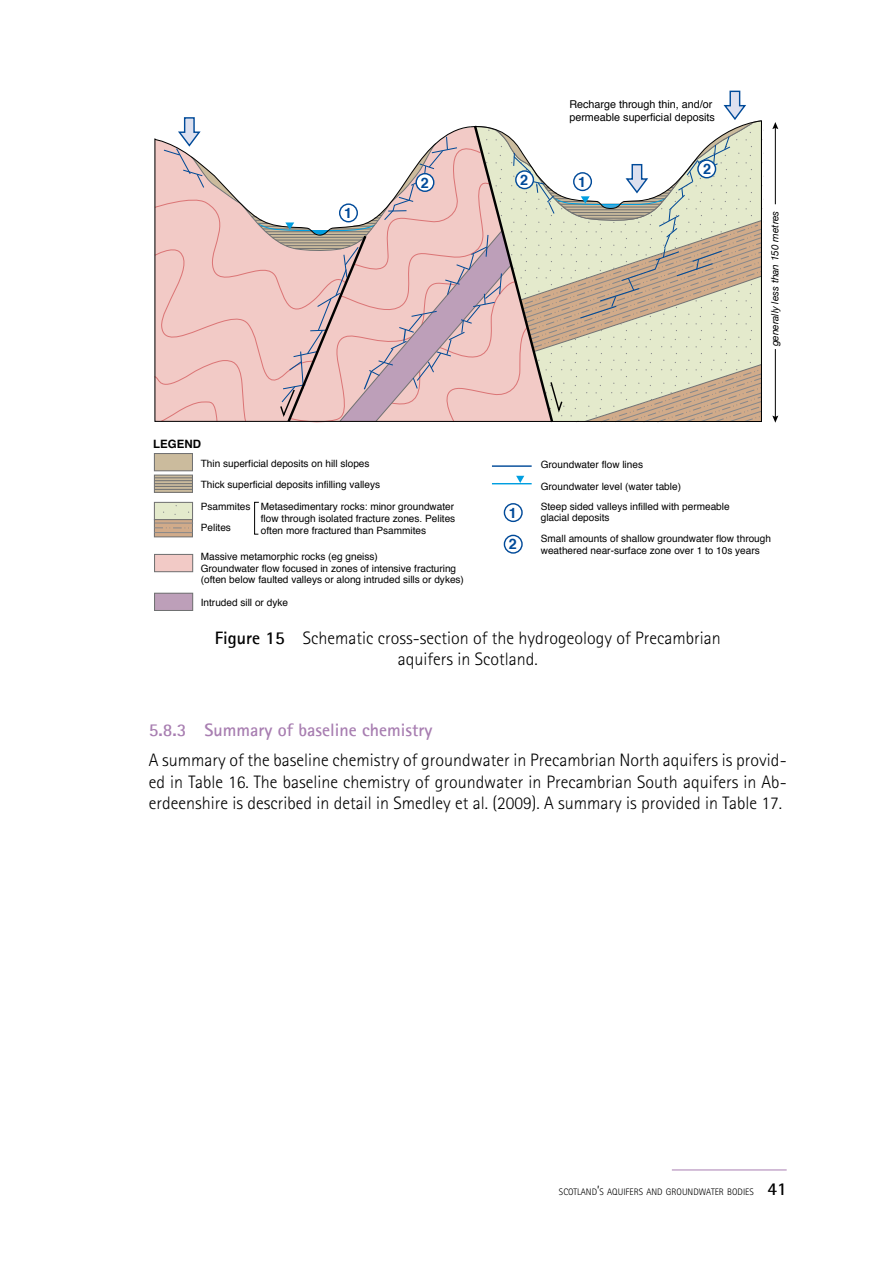
<style>
.page{position:relative;width:893px;height:1263px;background:#fff}
.page>*{position:absolute;margin:0;border:0;box-sizing:border-box;transform-origin:0 0}
.t1{font:300 18px/21.6px "Rotis Sans Serif";color:#000;text-align:center}
.Heading_3{font:700 18px "Rotis Sans Serif";color:#a87eb1}
.t2{font:700 14.4px/31.7px "Helvetica";color:#004a99}
.t3{font:700 11.55px "Helvetica";color:#000}
.t4{font:10.8px/12.9px "Helvetica";color:#000}
.t5{font:10.05px/21.6px "Helvetica";color:#000}
.t6{font:italic 10.05px "Helvetica Neue";letter-spacing:-.005em;color:#000}
.t7{font:300 9.45px "Rotis Sans Serif";color:#000}
.s1{font-weight:700}
.s2{font-size:13.5px}
.s3{font-weight:700;font-size:18px}
</style>
<div class="page">
<hr style="left:672px;top:1170px;width:115px;height:1px;background:#a87eb1">
<div style="left:155px;top:554px;width:38px;height:18px;background:#f2cac6"></div>
<div style="left:154px;top:554px;width:39px;height:18px;border:1px solid #707172"></div>
<div style="left:155px;top:593px;width:38px;height:17px;background:#bd9fb9"></div>
<div style="left:154px;top:593px;width:39px;height:18px;border:1px solid #707172"></div>
<div style="left:154px;top:502px;width:39px;height:18px;border:1px solid #707172"></div>
<div style="left:155px;top:503px;width:37px;height:17px;background:#e4eacc"></div>
<div style="left:154px;top:502px;width:38px;height:19px;border:1px solid #bfbfbf"></div>
<svg style="left:156px;top:477px;width:35px;height:14px"></svg>
<div style="left:154px;top:475px;width:39px;height:18px;border:1px solid #707172"></div>
<div style="left:154px;top:453px;width:38px;height:18px;background:#cbbb9d"></div>
<div style="left:154px;top:453px;width:39px;height:18px;border:1px solid #707172"></div>
<div style="left:154px;top:520px;width:38px;height:17px;background:#d1ab8a"></div>
<div style="left:154px;top:519px;width:39px;height:18px;border:1px solid #707172"></div>
<hr style="left:154px;top:532px;width:38px;height:1px;background:#87888a">
<hr style="left:155px;top:523px;width:38px;height:1px;background:#87888a">
<svg style="left:154px;top:527px;width:39px;height:1px"></svg>
<hr style="left:154px;top:480px;width:38px;height:1px;background:#707172">
<hr style="left:154px;top:483px;width:38px;height:1px;background:#707172">
<hr style="left:154px;top:478px;width:38px;height:1px;background:#707172">
<hr style="left:154px;top:486px;width:38px;height:1px;background:#707172">
<hr style="left:154px;top:489px;width:38px;height:1px;background:#707172">
<svg style="left:254px;top:501px;width:5px;height:34px"></svg>
<hr style="left:492px;top:465px;width:40px;height:2px;background:#004a99">
<hr style="left:492px;top:483px;width:40px;height:1px;background:#009ee0">
<svg style="left:516px;top:476px;width:8px;height:7px"></svg>
<div style="left:504px;top:503px;width:19px;height:19px;border:1px solid #004a99;border-radius:50%"></div>
<svg style="left:504px;top:535px;width:18px;height:18px"></svg>
<div style="left:504px;top:535px;width:19px;height:19px;border:1px solid #004a99;border-radius:50%"></div>
<hr style="left:775px;top:127px;width:1px;height:77px;background:#000">
<svg style="left:772px;top:122px;width:6px;height:7px"></svg>
<hr style="left:775px;top:349px;width:1px;height:69px;background:#000">
<svg style="left:772px;top:415px;width:6px;height:8px"></svg>
<svg style="left:178px;top:90px;width:585px;height:333px"></svg>
<hr style="left:761px;top:121px;width:1px;height:300px;background:#000">
<svg style="left:154px;top:137px;width:426px;height:285px"></svg>
<p class="t4" style="left:569px;top:98px;width:147px">Recharge through thin, and/or permeable superficial deposits</p>
<p class="t3" style="left:153px;top:434px;width:49px">LEGEND</p>
<p class="t2" style="left:344px;top:197px;width:9px">1</p>
<p class="t2" style="left:421px;top:167px;width:9px">2</p>
<p class="t2" style="left:520px;top:164px;width:9px">2</p>
<p class="t2" style="left:578px;top:166px;width:9px">1</p>
<p class="t2" style="left:703px;top:153px;width:9px">2</p>
<p class="t6" style="left:768px;top:346px;width:137px;rotate:-90deg">generally less than 150 metres</p>
<p class="t5" style="left:201px;top:453px;width:181px">Thin superficial deposits on hill slopes<br>Thick superficial deposits infilling valleys<br>Psammites<br>Pelites</p>
<p class="t5" style="left:201px;top:551px;width:265px;line-height:11.6px">Massive metamorphic rocks (eg gneiss)<br>Groundwater flow focused in zones of intensive fracturing (often below faulted valleys or along intruded sills or dykes)</p>
<p class="t5" style="left:201px;top:592px;width:89px">Intruded sill or dyke</p>
<p class="t5" style="left:261px;top:501px;width:196px;line-height:12px;text-align:justify">Metasedimentary rocks: minor groundwater flow through isolated fracture zones. Pelites often more fractured than Psammites</p>
<p class="t2" style="left:509px;top:497px;width:9px">1<br>2</p>
<p class="t5" style="left:541px;top:454px;width:142px">Groundwater flow lines<br>Groundwater level (water table)</p>
<p class="t5" style="left:541px;top:501px;width:190px;line-height:11.6px">Steep sided valleys infilled with permeable glacial deposits</p>
<p class="t5" style="left:541px;top:532px;width:232px;line-height:12px">Small amounts of shallow groundwater flow through weathered near-surface zone over 1 to 10s years</p>
<p class="t1" style="left:215px;top:627px;width:507px"><span class="s1">Figure 15</span> Schematic cross-section of the hydrogeology of Precambrian aquifers in Scotland.</p>
<p class="Heading_3" style="left:149px;top:718px;width:285px">5.8.3 Summary of baseline chemistry</p>
<p class="t1" style="left:149px;top:749px;width:639px;text-align:justify">A summary of the baseline chemistry of groundwater in Precambrian North aquifers is provid&shy;ed in Table 16. The baseline chemistry of groundwater in Precambrian South aquifers in Ab&shy;erdeenshire is described in detail in Smedley et al. (2009). A summary is provided in Table 17.</p>
<p class="t7" style="left:559px;top:1186px;width:229px">SCOTLAND<span class="s2">’</span>S AQUIFERS AND GROUNDWATER BODIES <span class="s3">41</span></p>
</div>
